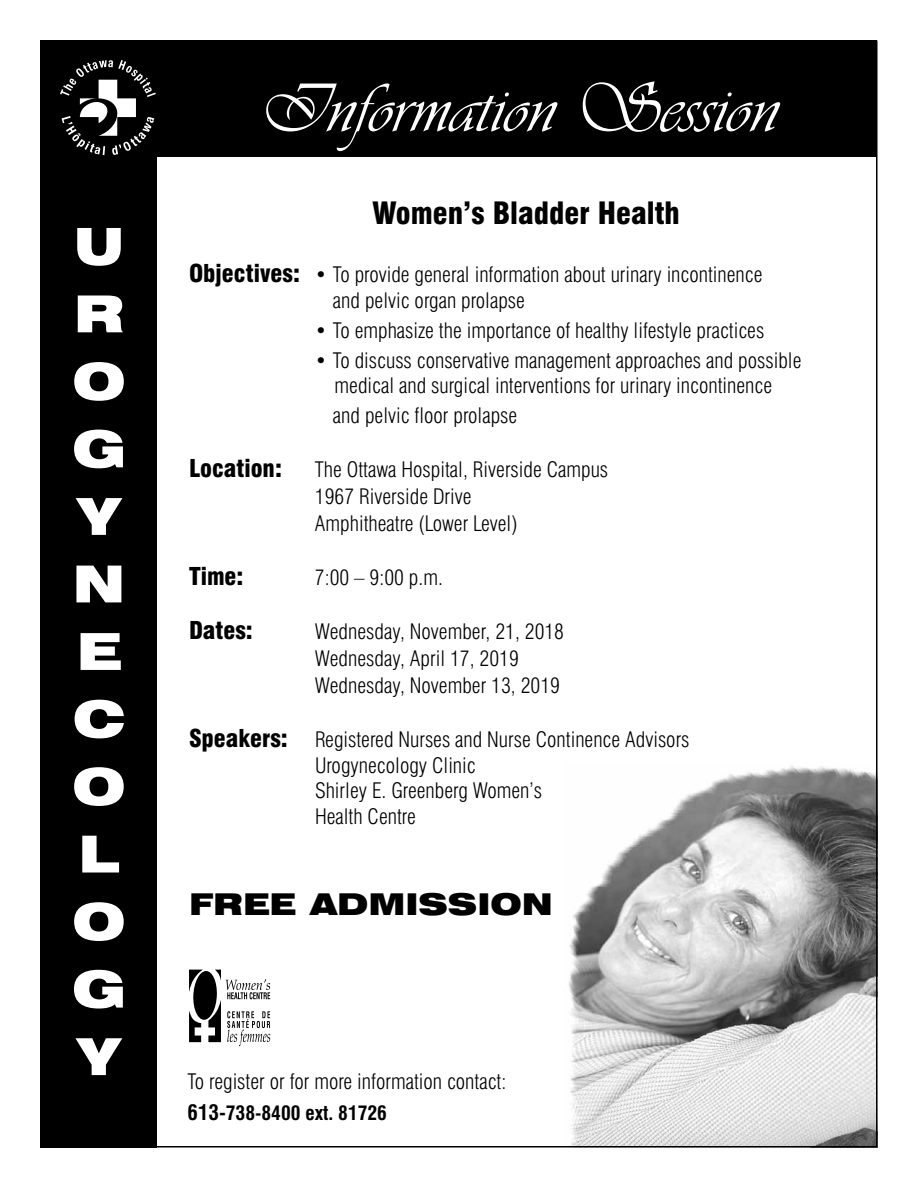
<style>
.page{position:relative;width:918px;height:1188px;background:#fff}
.page>*{position:absolute;margin:0;border:0;box-sizing:border-box;transform-origin:0 0}
.t1{font:72px "Vivaldii";color:#fff}
.t2{font:900 expanded 51px/67.5px "Swiss 721 BT";color:#fff}
.t3{font:900 condensed 30px "Swiss 721 BT";color:#000}
.t4{font:900 expanded 30px "Swiss 721 BT";color:#000}
.t5{font:900 condensed 24px "Swiss 721 BT";color:#000}
.t6{font:300 condensed 21px/25.5px "Swiss 721 BT";color:#000}
.t7{font:700 condensed 19.5px "Swiss 721 BT";color:#000}
.s1{font-weight:900;font-size:24px}
.s2{font-size:21px}
</style>
<div class="page">
<div style="left:40px;top:151px;width:118px;height:997px;background:#000"></div>
<img style="left:569px;top:765px;width:306px;height:380px">
<div style="left:40px;top:40px;width:838px;height:118px;background:#000"></div>
<svg style="left:60px;top:60px;width:96px;height:95px"></svg>
<svg style="left:189px;top:970px;width:81px;height:76px"></svg>
<h1 class="t2" style="left:72px;top:213px;width:55px">U<br>R<br>O<br>G<br>Y<br>N<br>E<br>C<br>O<br>L<br>O<br>G<br>Y</h1>
<p class="t1" style="left:260px;top:66px;width:520px">Information Session</p>
<p class="t3" style="left:372px;top:195px;width:309px">Women’s Bladder Health</p>
<p class="t6" style="left:333px;top:262px;width:431px;text-indent:-144px"><span class="s1">Objectives:</span> • To provide general information about urinary incontinence and pelvic organ prolapse</p>
<p class="t6" style="left:315px;top:318px;width:451px">• To emphasize the importance of healthy lifestyle practices</p>
<p class="t6" style="left:315px;top:348px;width:488px">• To discuss conservative management approaches and possible</p>
<p class="t6" style="left:333px;top:371px;width:441px;line-height:30px">medical and surgical interventions for urinary incontinence and pelvic foor prolapse</p>
<p class="t5" style="left:189px;top:454px;width:95px">Location:</p>
<p class="t6" style="left:315px;top:456px;width:295px;line-height:27px">The Ottawa Hospital, Riverside Campus<br>1967 Riverside Drive<br>Amphitheatre (Lower Level)</p>
<p class="t5" style="left:189px;top:562px;width:56px">Time:</p>
<p class="t6" style="left:315px;top:565px;width:129px">7:00 – 9:00 p.m.</p>
<p class="t5" style="left:189px;top:616px;width:65px">Dates:</p>
<p class="t6" style="left:315px;top:618px;width:251px;line-height:27px">Wednesday, November, 21, 2018<br>Wednesday, April 17, 2019<br>Wednesday, November 13, 2019</p>
<p class="t5" style="left:189px;top:724px;width:100px">Speakers:</p>
<p class="t6" style="left:315px;top:727px;width:376px">Registered Nurses and Nurse Continence Advisors<br>Urogynecology Clinic<br>Shirley E. Greenberg Women’s<br>Health Centre</p>
<p class="t4" style="left:189px;top:887px;width:365px">FREE ADMISSION</p>
<p class="t6" style="left:188px;top:1068px;width:320px">To register or for more information contact:</p>
<p class="t7" style="left:188px;top:1102px;width:201px"><span class="s2">613-</span>738-8400 ext. 81726</p>
</div>
